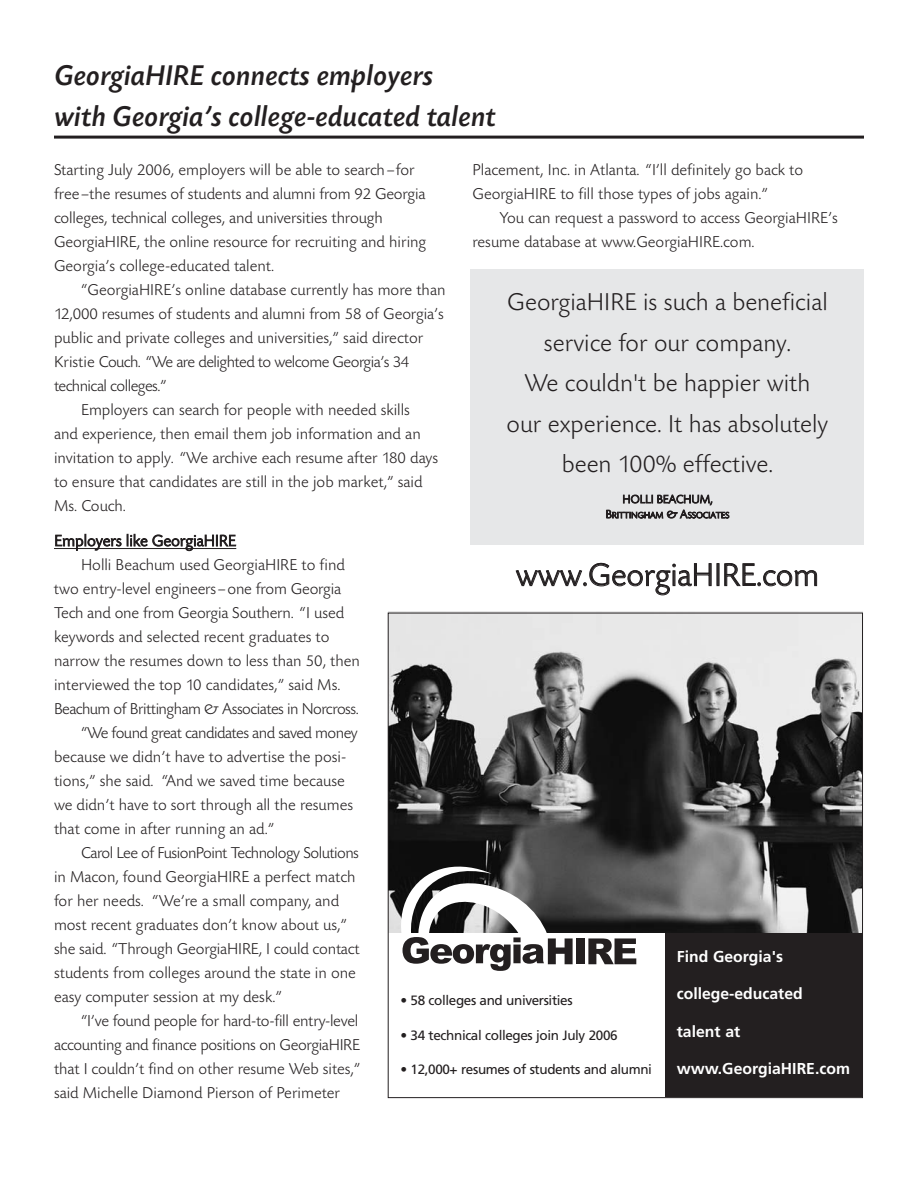
<style>
.page{position:relative;width:918px;height:1188px;background:#fff}
.page>*{position:absolute;margin:0;border:0;box-sizing:border-box;transform-origin:0 0}
.t1{font:300 33px "Today SB";color:#231f20}
.t2{font:italic 500 30px/40.5px "Today SB";color:#231f20}
.t3{font:300 25.5px/40.5px "Today SB";color:#231f20;text-align:center}
.t4{font:300 16.5px/24px "Today SB";color:#231f20}
.t5{font:300 16.5px "Today SB";letter-spacing:-.03em;color:#231f20}
.t6{font:300 16.5px "Today SB";letter-spacing:-.02em;color:#231f20}
.t7{font:700 15.75px "Frutiger";color:#fff}
.t8{font:13.5px "Frutiger";letter-spacing:-.03em;color:#231f20}
.t9{font:300 12px "Today SB";color:#231f20}
.t10{font:300 9px "Today SB";letter-spacing:-.005em;color:#231f20}
.s1{font-size:12px}
</style>
<div class="page">
<div style="left:665px;top:926px;width:197px;height:171px;background:#231f20"></div>
<hr style="left:54px;top:548px;width:182px;height:1px;background:#231f20">
<hr style="left:54px;top:136px;width:810px;height:3px;background:#231f20">
<div style="left:471px;top:269px;width:393px;height:275px;background:#e6e7e8"></div>
<img style="left:389px;top:611px;width:474px;height:322px">
<svg style="left:401px;top:867px;width:172px;height:104px"></svg>
<div style="left:576px;top:938px;width:8px;height:26px;background:#231f20"></div>
<svg style="left:588px;top:938px;width:48px;height:26px"></svg>
<h2 class="t2" style="left:54px;top:58px;width:443px">GeorgiaHIRE connects employers<br>with Georgia’s college-educated talent</h2>
<p class="t4" style="left:473px;top:160px;width:332px">Placement, Inc. in Atlanta. “I’ll definitely go back to<br>GeorgiaHIRE to fill those types of jobs again.”</p>
<p class="t4" style="left:473px;top:208px;width:367px;text-indent:27px">You can request a password to access GeorgiaHIRE’s resume database at www.GeorgiaHIRE.com.</p>
<p class="t4" style="left:54px;top:160px;width:374px">Starting July 2006, employers will be able to search—for free—the resumes of students and alumni from 92 Georgia colleges, technical colleges, and universities through GeorgiaHIRE, the online resource for recruiting and hiring Georgia’s college-educated talent.</p>
<p class="t4" style="left:81px;top:280px;width:366px">“GeorgiaHIRE’s online database currently has more than</p>
<p class="t4" style="left:54px;top:304px;width:391px">12,000 resumes of students and alumni from 58 of Georgia’s</p>
<p class="t4" style="left:54px;top:328px;width:371px">public and private colleges and universities,” said director</p>
<p class="t5" style="left:54px;top:355px;width:357px">Kristie Couch. “We are delighted to welcome Georgia’s 34</p>
<p class="t5" style="left:54px;top:379px;width:114px">technical colleges.”</p>
<p class="t4" style="left:81px;top:400px;width:331px">Employers can search for people with needed skills</p>
<p class="t4" style="left:54px;top:424px;width:368px">and experience, then email them job information and an</p>
<p class="t4" style="left:54px;top:448px;width:386px">invitation to apply. “We archive each resume after 180 days</p>
<p class="t4" style="left:54px;top:472px;width:370px">to ensure that candidates are still in the job market,” said</p>
<p class="t4" style="left:54px;top:496px;width:73px">Ms. Couch.</p>
<p class="t4" style="left:54px;top:531px;width:183px">Employers like GeorgiaHIRE</p>
<p class="t4" style="left:81px;top:555px;width:265px">Holli Beachum used GeorgiaHIRE to find</p>
<p class="t4" style="left:54px;top:579px;width:289px">two entry-level engineers—one from Georgia</p>
<p class="t4" style="left:54px;top:603px;width:292px">Tech and one from Georgia Southern. “I used</p>
<p class="t4" style="left:54px;top:627px;width:277px">keywords and selected recent graduates to</p>
<p class="t4" style="left:54px;top:651px;width:308px">narrow the resumes down to less than 50, then</p>
<p class="t4" style="left:54px;top:675px;width:288px">interviewed the top 10 candidates,” said Ms.</p>
<p class="t5" style="left:54px;top:702px;width:306px">Beachum of Brittingham &amp; Associates in Norcross.</p>
<p class="t5" style="left:81px;top:726px;width:278px">“We found great candidates and saved money</p>
<p class="t4" style="left:54px;top:747px;width:294px">because we didn’t have to advertise the posi-</p>
<p class="t4" style="left:54px;top:771px;width:292px">tions,” she said. “And we saved time because</p>
<p class="t4" style="left:54px;top:795px;width:301px">we didn’t have to sort through all the resumes</p>
<p class="t4" style="left:54px;top:819px;width:222px">that come in after running an ad.”</p>
<p class="t5" style="left:81px;top:846px;width:280px">Carol Lee of FusionPoint Technology Solutions</p>
<p class="t4" style="left:54px;top:867px;width:303px">in Macon, found GeorgiaHIRE a perfect match</p>
<p class="t4" style="left:54px;top:891px;width:287px">for her needs. “We’re a small company, and</p>
<p class="t4" style="left:54px;top:915px;width:295px">most recent graduates don’t know about us,”</p>
<p class="t4" style="left:54px;top:939px;width:307px">she said. “Through GeorgiaHIRE, I could contact</p>
<p class="t4" style="left:54px;top:963px;width:303px">students from colleges around the state in one</p>
<p class="t4" style="left:54px;top:987px;width:229px">easy computer session at my desk.”</p>
<p class="t4" style="left:81px;top:1011px;width:279px">“I’ve found people for hard-to-fill entry-level</p>
<p class="t6" style="left:54px;top:1038px;width:308px">accounting and finance positions on GeorgiaHIRE</p>
<p class="t4" style="left:54px;top:1059px;width:308px">that I couldn’t find on other resume Web sites,”</p>
<p class="t4" style="left:54px;top:1083px;width:288px">said Michelle Diamond Pierson of Perimeter</p>
<h3 class="t3" style="left:507px;top:285px;width:323px">GeorgiaHIRE is such a beneficial service for our company.<br>We couldn't be happier with our experience. It has absolutely been 100% effective.</h3>
<p class="t9" style="left:622px;top:494px;width:92px">HOLLI BEACHUM,</p>
<p class="t10" style="left:606px;top:511px;width:125px"><span class="s1">B</span>RITTINGHAM <span class="s1">&amp; A</span>SSOCIATES</p>
<h1 class="t1" style="left:516px;top:561px;width:305px">www.GeorgiaHIRE.com</h1>
<p class="t7" style="left:677px;top:950px;width:108px">Find Georgia's</p>
<p class="t7" style="left:677px;top:988px;width:127px">college-educated</p>
<p class="t7" style="left:677px;top:1025px;width:65px">talent at</p>
<p class="t7" style="left:677px;top:1063px;width:175px">www.GeorgiaHIRE.com</p>
<p class="t8" style="left:400px;top:995px;width:174px">• 58 colleges and universities</p>
<p class="t8" style="left:400px;top:1030px;width:219px">• 34 technical colleges join July 2006</p>
<p class="t8" style="left:400px;top:1064px;width:253px">• 12,000+ resumes of students and alumni</p>
</div>
